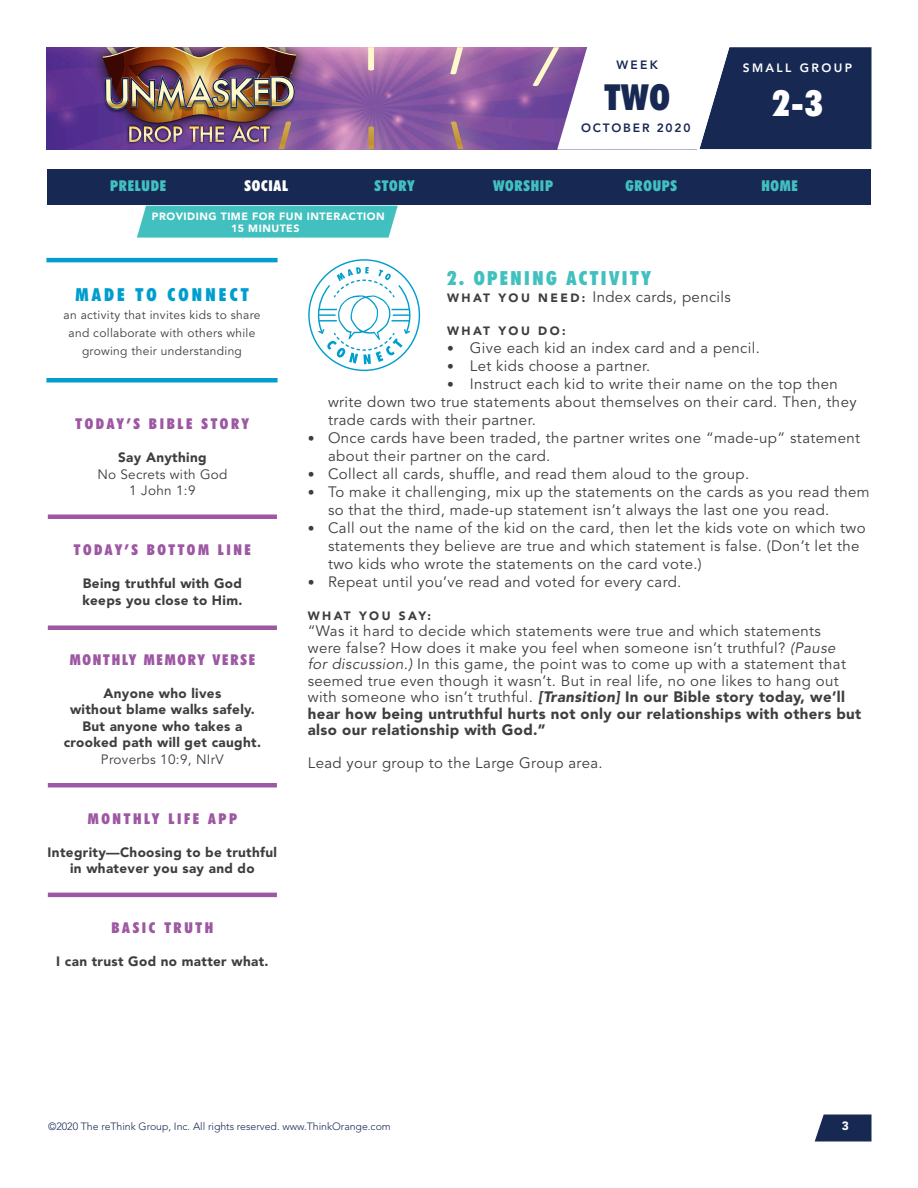
<style>
.page{position:relative;width:918px;height:1188px;background:#fff}
.page>*{position:absolute;margin:0;border:0;box-sizing:border-box;transform-origin:0 0}
.t1{font:900 condensed 36px "Futura BT";color:#fff}
.t2{font:900 condensed 36px "Futura BT";color:#172953}
.Paragraph_Style_1{font:900 condensed 19.5px "Futura BT";letter-spacing:.125em;color:#42c0bf}
.Paragraph_Style_1-2{font:900 condensed 18px "Futura BT";letter-spacing:.175em;color:#009ecd}
.t3{font:15px/18px "Avenir LT Std";letter-spacing:.025em;color:#3e3e3f}
.t4{font:900 condensed 15px "Futura BT";letter-spacing:.17em;color:#9d57a3}
.t5{font:900 condensed 15px "Futura BT";letter-spacing:.05em;color:#42c0bf}
.t6{font:900 condensed 15px "Futura BT";letter-spacing:.12em;color:#9d57a3}
.t7{font:900 condensed 15px "Futura BT";letter-spacing:.05em;color:#fff}
.t8{font:900 13.5px/16.5px "Avenir LT Std";letter-spacing:.025em;color:#3e3e3f;text-align:center}
.t9{font:13.5px/16.5px "Avenir LT Std";letter-spacing:.02em;color:#3e3e3f;text-align:center}
.t10{font:12px "Avenir LT Std";letter-spacing:.025em;color:#3e3e3f}
.t11{font:900 12px "Avenir LT Std";letter-spacing:.2em;color:#3e3e3f}
.t12{font:800 12px "Avenir LT Std";letter-spacing:.15em;color:#172953}
.t13{font:800 12px "Avenir LT Std";letter-spacing:.2em;color:#fff}
.t14{font:900 12px "Avenir LT Std";color:#fff}
.t15{font:300 10.5px "Avenir LT Std";color:#172953}
.t16{font:900 10.5px/12px "Avenir LT Std";letter-spacing:.05em;color:#fff;text-align:center}
.s1{font-weight:900;font-size:12px}
.s2{font-family:"Avenir";font-size:13.5px}
.s3{font-style:italic}
.s4{font-weight:900;font-style:italic}
.s5{font-weight:900}
</style>
<div class="page">
<img style="left:46px;top:47px;width:487px;height:102px">
<img style="left:334px;top:47px;width:74px;height:57px">
<svg style="left:368px;top:47px;width:6px;height:23px"></svg>
<img style="left:316px;top:47px;width:10px;height:61px">
<img style="left:416px;top:47px;width:83px;height:61px">
<svg style="left:450px;top:47px;width:13px;height:27px"></svg>
<img style="left:46px;top:47px;width:37px;height:49px">
<img style="left:499px;top:47px;width:34px;height:75px">
<img style="left:83px;top:47px;width:233px;height:96px">
<img style="left:336px;top:95px;width:70px;height:54px">
<svg style="left:368px;top:127px;width:6px;height:22px"></svg>
<img style="left:419px;top:89px;width:86px;height:60px">
<svg style="left:451px;top:121px;width:12px;height:28px"></svg>
<img style="left:297px;top:89px;width:26px;height:60px">
<img style="left:103px;top:47px;width:194px;height:102px">
<svg style="left:815px;top:1114px;width:57px;height:28px;background:#314166"></svg>
<svg style="left:533px;top:47px;width:339px;height:103px"></svg>
<div style="left:48px;top:783px;width:229px;height:5px;background:#9d57a3"></div>
<div style="left:48px;top:514px;width:229px;height:5px;background:#9d57a3"></div>
<hr style="left:48px;top:626px;width:229px;height:4px;background:#9d57a3">
<hr style="left:48px;top:893px;width:229px;height:4px;background:#9d57a3">
<div style="left:137px;top:206px;width:261px;height:32px;background:#42c0bf"></div>
<div style="left:47px;top:170px;width:824px;height:36px;background:#172953"></div>
<hr style="left:46px;top:378px;width:232px;height:4px;background:#009ecd">
<hr style="left:46px;top:258px;width:232px;height:4px;background:#009ecd">
<svg style="left:308px;top:259px;width:112px;height:112px"></svg>
<p class="t12" style="left:616px;top:58px;width:43px">WEEK</p>
<h1 class="t2" style="left:604px;top:75px;width:67px">TWO</h1>
<p class="t12" style="left:581px;top:121px;width:111px">OCTOBER 2020</p>
<p class="t13" style="left:743px;top:61px;width:111px">SMALL GROUP</p>
<h1 class="t1" style="left:773px;top:81px;width:51px">2-3</h1>
<p class="t5" style="left:110px;top:177px;width:57px">PRELUDE</p>
<p class="t7" style="left:245px;top:177px;width:45px">SOCIAL</p>
<p class="t5" style="left:375px;top:177px;width:42px">STORY</p>
<p class="t5" style="left:493px;top:177px;width:62px">WORSHIP</p>
<p class="t5" style="left:626px;top:177px;width:53px">GROUPS</p>
<p class="t5" style="left:761px;top:177px;width:38px">HOME</p>
<p class="t16" style="left:152px;top:210px;width:234px">PROVIDING TIME FOR FUN INTERACTION<br>15 MINUTES</p>
<p class="Paragraph_Style_1-2" style="left:75px;top:284px;width:175px">MADE TO CONNECT</p>
<p class="t10" style="left:64px;top:308px;width:198px">an activity that invites kids to share</p>
<p class="t10" style="left:69px;top:326px;width:188px">and collaborate with others while</p>
<p class="t10" style="left:82px;top:344px;width:161px">growing their understanding</p>
<p class="t4" style="left:76px;top:415px;width:175px">TODAY’S BIBLE STORY</p>
<p class="t8" style="left:118px;top:449px;width:90px">Say Anything</p>
<p class="t9" style="left:97px;top:466px;width:131px">No Secrets with God<br>1 John 1:9</p>
<p class="t4" style="left:74px;top:541px;width:178px">TODAY’S BOTTOM LINE</p>
<p class="t8" style="left:82px;top:575px;width:162px;text-align:left">Being truthful with God keeps you close to Him.</p>
<p class="t6" style="left:70px;top:650px;width:187px">MONTHLY MEMORY VERSE</p>
<p class="t8" style="left:64px;top:685px;width:199px">Anyone who lives<br>without blame walks safely.<br>But anyone who takes a crooked path will get caught.</p>
<p class="t9" style="left:101px;top:751px;width:124px">Proverbs 10:9, NIrV</p>
<p class="t4" style="left:88px;top:809px;width:151px">MONTHLY LIFE APP</p>
<p class="t8" style="left:48px;top:844px;width:231px">Integrity—Choosing to be truthful in whatever you say and do</p>
<p class="t4" style="left:112px;top:919px;width:103px">BASIC TRUTH</p>
<p class="t8" style="left:56px;top:953px;width:214px">I can trust God no matter what.</p>
<p class="Paragraph_Style_1" style="left:447px;top:267px;width:205px">2. OPENING ACTIVITY</p>
<p class="t3" style="left:447px;top:288px;width:285px"><span class="s1">W H AT Y O U N E E D :</span> Index cards, pencils</p>
<p class="t11" style="left:447px;top:323px;width:120px">WHAT YOU DO:</p>
<p class="t3" style="left:447px;top:339px;width:314px"><span class="s2">•</span> Give each kid an index card and a pencil.</p>
<p class="t3" style="left:447px;top:357px;width:205px"><span class="s2">•</span> Let kids choose a partner.</p>
<p class="t3" style="left:328px;top:375px;width:530px;text-indent:119px"><span class="s2">•</span> Instruct each kid to write their name on the top then write down two true statements about themselves on their card. Then, they trade cards with their partner.</p>
<p class="t3" style="left:328px;top:429px;width:534px;text-indent:-20px"><span class="s2">•</span> Once cards have been traded, the partner writes one “made-up” statement about their partner on the card.</p>
<p class="t3" style="left:308px;top:465px;width:443px"><span class="s2">•</span> Collect all cards, shuffle, and read them aloud to the group.</p>
<p class="t3" style="left:328px;top:483px;width:543px;text-indent:-20px"><span class="s2">•</span> To make it challenging, mix up the statements on the cards as you read them so that the third, made-up statement isn’t always the last one you read.</p>
<p class="t3" style="left:328px;top:519px;width:539px;text-indent:-20px"><span class="s2">•</span> Call out the name of the kid on the card, then let the kids vote on which two statements they believe are true and which statement is false. (Don’t let the two kids who wrote the statements on the card vote.)</p>
<p class="t3" style="left:308px;top:573px;width:375px"><span class="s2">•</span> Repeat until you’ve read and voted for every card.</p>
<p class="t11" style="left:308px;top:608px;width:125px">WHAT YOU SAY:</p>
<p class="t3" style="left:308px;top:623px;width:555px;line-height:16.5px">“Was it hard to decide which statements were true and which statements<br>were false? How does it make you feel when someone isn’t truthful? <span class="s3">(Pause<br>for discussion.)</span> In this game, the point was to come up with a statement that seemed true even though it wasn’t. But in real life, no one likes to hang out with someone who isn’t truthful. <span class="s4">[Transition]</span> <span class="s5">In our Bible story today, we’ll hear how being untruthful hurts not only our relationships with others but also our relationship with God.”</span></p>
<p class="t3" style="left:308px;top:755px;width:296px">Lead your group to the Large Group area.</p>
<p class="t15" style="left:48px;top:1120px;width:344px">©2020 The reThink Group, Inc. All rights reserved. www.ThinkOrange.com</p>
<p class="t14" style="left:842px;top:1118px;width:9px">3</p>
</div>
